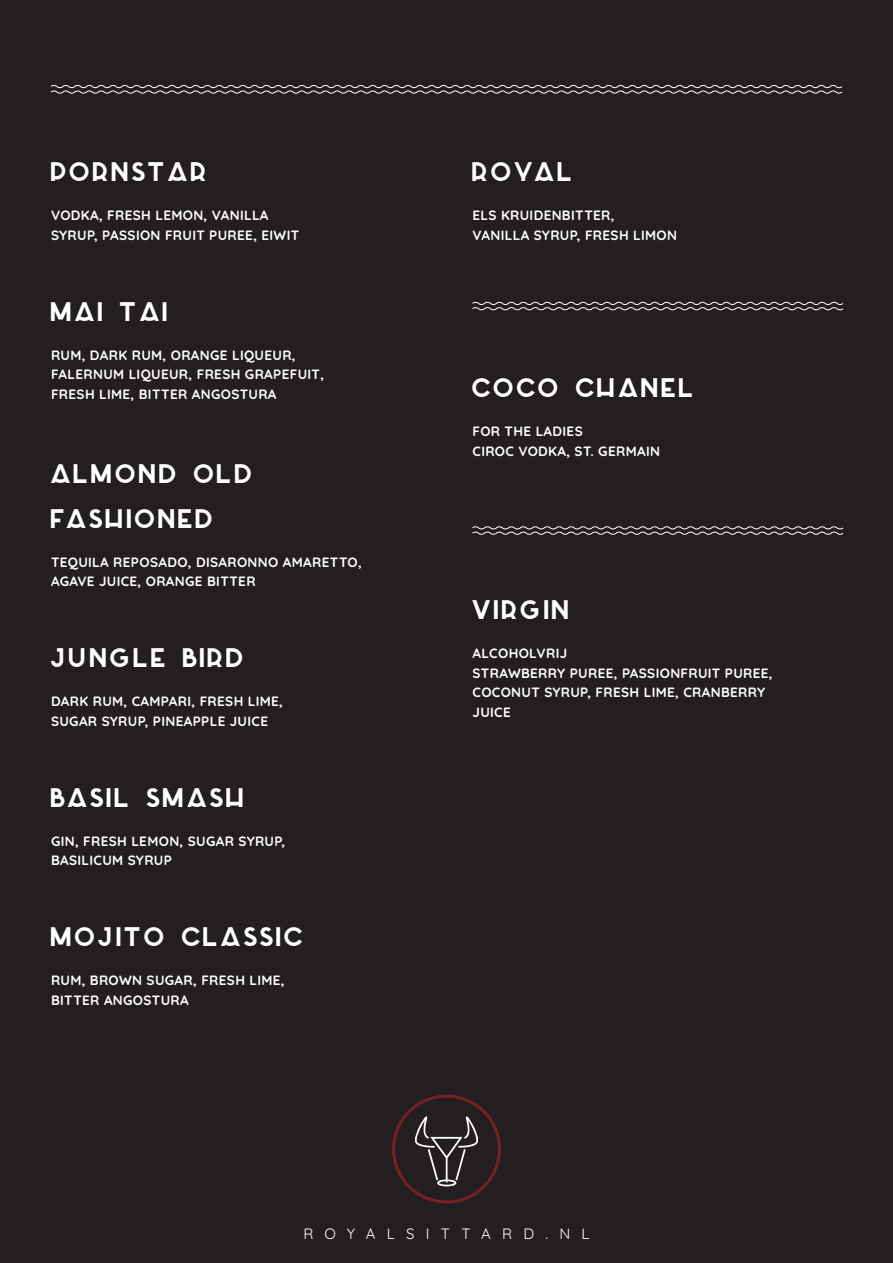
<style>
.page{position:relative;width:893px;height:1263px;background:#231f20}
.page>*{position:absolute;margin:0;border:0;box-sizing:border-box;transform-origin:0 0}
.t1{font:700 36px "Azedo";letter-spacing:.05em;color:#fff}
.t2{font:15px "Quicksand";letter-spacing:.75em;color:#fff}
.t3{font:700 13.5px "Quicksand";letter-spacing:.025em;color:#fff}
</style>
<div class="page">
<svg style="left:50px;top:85px;width:793px;height:9px"></svg>
<svg style="left:472px;top:526px;width:372px;height:9px"></svg>
<svg style="left:472px;top:301px;width:372px;height:10px"></svg>
<svg style="left:415px;top:1116px;width:63px;height:70px"></svg>
<div style="left:392px;top:1094px;width:109px;height:109px;border:3px solid #782023;border-radius:50%"></div>
<p class="t1" style="left:51px;top:148px;width:159px">PORNSTAR</p>
<p class="t3" style="left:51px;top:205px;width:219px">VODKA, FRESH LEMON, VANILLA</p>
<p class="t3" style="left:51px;top:225px;width:250px">SYRUP, PASSION FRUIT PUREE, EIWIT</p>
<p class="t1" style="left:51px;top:287px;width:119px">Mai tai</p>
<p class="t3" style="left:51px;top:345px;width:246px">RUM, DARK RUM, ORANGE LIQUEUR,</p>
<p class="t3" style="left:51px;top:364px;width:275px">FALERNUM LIQUEUR, FRESH GRAPEFUIT,</p>
<p class="t3" style="left:51px;top:384px;width:227px">FRESH LIME, BITTER ANGOSTURA</p>
<p class="t1" style="left:51px;top:449px;width:204px">ALMOND OLD</p>
<p class="t1" style="left:51px;top:494px;width:165px">FASHIONED</p>
<p class="t3" style="left:51px;top:552px;width:312px">TEQUILA REPOSADO, DISARONNO AMARETTO,</p>
<p class="t3" style="left:51px;top:571px;width:206px">AGAVE JUICE, ORANGE BITTER</p>
<p class="t1" style="left:51px;top:634px;width:196px">JUNGLE BIRD</p>
<p class="t3" style="left:51px;top:691px;width:233px">DARK RUM, CAMPARI, FRESH LIME,</p>
<p class="t3" style="left:51px;top:711px;width:219px">SUGAR SYRUP, PINEAPPLE JUICE</p>
<p class="t1" style="left:51px;top:773px;width:197px">BASIL SMASH</p>
<p class="t3" style="left:51px;top:831px;width:236px">GIN, FRESH LEMON, SUGAR SYRUP,</p>
<p class="t3" style="left:51px;top:850px;width:122px">BASILICUM SYRUP</p>
<p class="t1" style="left:51px;top:913px;width:254px">MOJITO CLASSIC</p>
<p class="t3" style="left:51px;top:970px;width:235px">RUM, BROWN SUGAR, FRESH LIME,</p>
<p class="t3" style="left:51px;top:990px;width:139px">BITTER ANGOSTURA</p>
<p class="t1" style="left:472px;top:148px;width:103px">ROYAL</p>
<p class="t3" style="left:472px;top:205px;width:144px">ELS KRUIDENBITTER,</p>
<p class="t3" style="left:472px;top:225px;width:206px">VANILLA SYRUP, FRESH LIMON</p>
<p class="t1" style="left:472px;top:364px;width:224px">COCO CHANEL</p>
<p class="t3" style="left:472px;top:421px;width:112px">FOR THE LADIES</p>
<p class="t3" style="left:472px;top:441px;width:189px">CIROC VODKA, ST. GERMAIN</p>
<p class="t1" style="left:472px;top:586px;width:100px">VIRGIN</p>
<p class="t3" style="left:472px;top:643px;width:96px">ALCOHOLVRIJ</p>
<p class="t3" style="left:472px;top:663px;width:302px">STRAWBERRY PUREE, PASSIONFRUIT PUREE,</p>
<p class="t3" style="left:472px;top:682px;width:294px">COCONUT SYRUP, FRESH LIME, CRANBERRY</p>
<p class="t3" style="left:472px;top:702px;width:40px">JUICE</p>
<p class="t2" style="left:303px;top:1222px;width:288px">ROYALSITTARD.NL</p>
</div>
